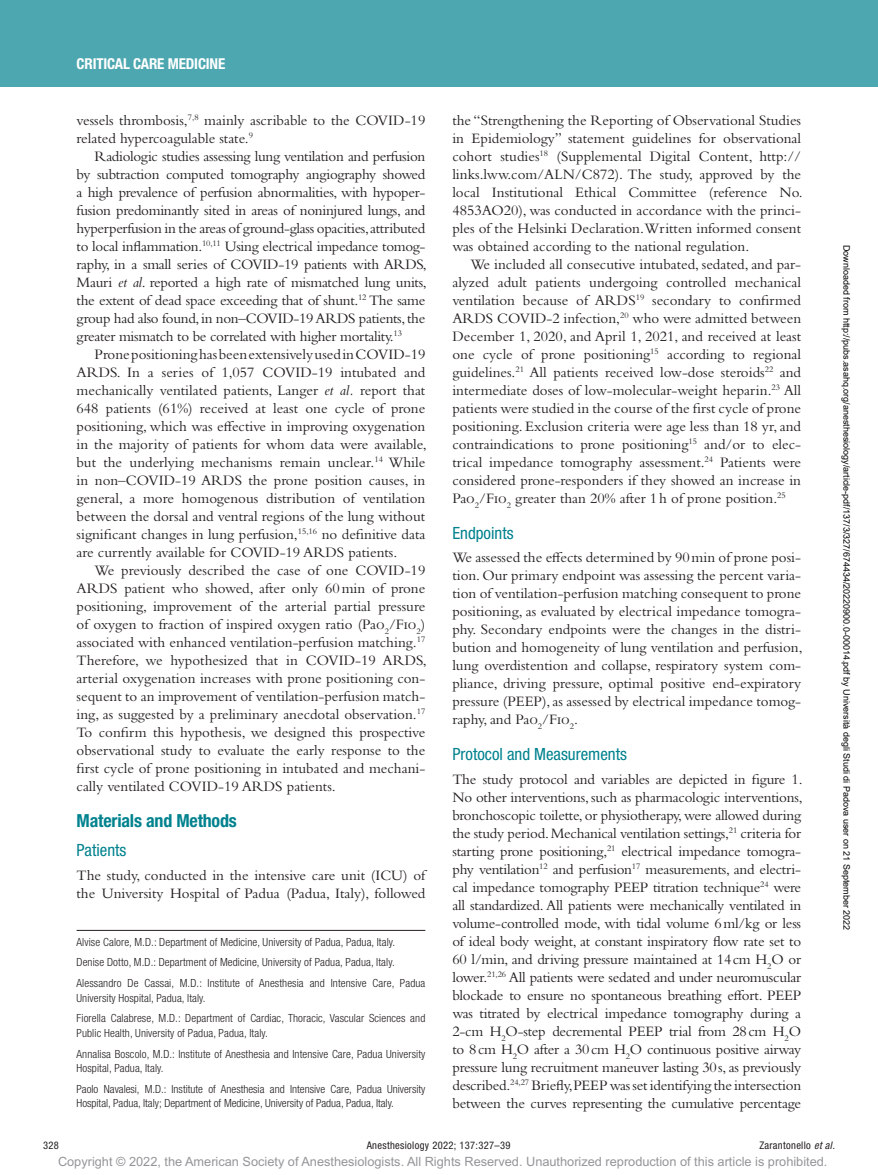
<style>
.page{position:relative;width:878px;height:1175px;background:#fff}
.page>*{position:absolute;margin:0;border:0;box-sizing:border-box;transform-origin:0 0}
.t1{font:700 condensed 18px "Helvetica Neue LT Std";letter-spacing:-.01em;color:#00828e}
.t2{font:condensed 16.8px "Helvetica Neue LT Std";color:#00828e}
.t3{font:15px/18px "Bembo Std";color:#231f20;text-align:justify}
.t4{font:700 condensed 15px "Helvetica Neue LT Std";letter-spacing:-.01em;color:#fff}
.t5{font:12.75px "Arial MT Std";color:#939598}
.t6{font:300 condensed 11.25px/20.5px "Helvetica Neue LT Std";letter-spacing:.01em;color:#231f20}
.t7{font:condensed 10.5px "Helvetica Neue LT Std";letter-spacing:.03em;color:#231f20}
.t8{font:9px "Arial";color:#000}
.s1{font-style:italic}
</style>
<div class="page">
<div style="left:0;top:0;width:878px;height:86px;background:#4da7b0"></div>
<hr style="left:77px;top:930px;width:348px;height:1px;background:#231f20">
<p class="t4" style="left:77px;top:54px;width:150px">CRITICAL CARE MEDICINE</p>
<p class="t3" style="left:77px;top:111px;width:350px">vessels thrombosis,<sup>7,8</sup> mainly ascribable to the COVID-19 related hypercoagulable state.<sup>9</sup></p>
<p class="t3" style="left:77px;top:147px;width:352px;text-indent:18px">Radiologic studies assessing lung ventilation and perfusion by subtraction computed tomography angiography showed a high prevalence of perfusion abnormalities, with hypoper&shy;fusion predominantly sited in areas of noninjured lungs, and hyperperfusion in the areas of ground-glass opacities, attributed to local inflammation.<sup>10,11</sup> Using electrical impedance tomog&shy;raphy, in a small series of COVID-19 patients with ARDS, Mauri <span class="s1">et al</span>. reported a high rate of mismatched lung units, the extent of dead space exceeding that of shunt.<sup>12</sup> The same group had also found, in non–COVID-19 ARDS patients, the greater mismatch to be correlated with higher mortality.<sup>13</sup></p>
<p class="t3" style="left:77px;top:345px;width:352px;text-indent:18px">Prone positioning has been extensively used in COVID-19<br>ARDS. In a series of 1,057 COVID-19 intubated and mechanically ventilated patients, Langer <span class="s1">et al.</span> report that 648 patients (61%) received at least one cycle of prone positioning, which was effective in improving oxygenation in the majority of patients for whom data were available, but the underlying mechanisms remain unclear.<sup>14</sup> While in non–COVID-19 ARDS the prone position causes, in general, a more homogenous distribution of ventilation between the dorsal and ventral regions of the lung without significant changes in lung perfusion,<sup>15,16</sup> no definitive data are currently available for COVID-19 ARDS patients.</p>
<p class="t3" style="left:77px;top:561px;width:352px;text-indent:18px">We previously described the case of one COVID-19<br>ARDS patient who showed, after only 60min of prone positioning, improvement of the arterial partial pressure of oxygen to fraction of inspired oxygen ratio (Pao<sub>2</sub>/Fio<sub>2</sub>) associated with enhanced ventilation-perfusion matching.<sup>17<br></sup>Therefore, we hypothesized that in COVID-19 ARDS, arterial oxygenation increases with prone positioning con&shy;sequent to an improvement of ventilation-perfusion match&shy;ing, as suggested by a preliminary anecdotal observation.<sup>17<br></sup>To confirm this hypothesis, we designed this prospective observational study to evaluate the early response to the first cycle of prone positioning in intubated and mechani&shy;cally ventilated COVID-19 ARDS patients.</p>
<p class="t1" style="left:77px;top:810px;width:162px">Materials and Methods</p>
<p class="t2" style="left:77px;top:840px;width:51px">Patients</p>
<p class="t3" style="left:77px;top:866px;width:350px">The study, conducted in the intensive care unit (ICU) of the University Hospital of Padua (Padua, Italy), followed</p>
<p class="t6" style="left:77px;top:931px;width:350px">Alvise Calore, M.D.: Department of Medicine, University of Padua, Padua, Italy.<br>Denise Dotto, M.D.: Department of Medicine, University of Padua, Padua, Italy.<br>Alessandro De Cassai, M.D.: Institute of Anesthesia and Intensive Care, Padua</p>
<p class="t6" style="left:77px;top:987px;width:350px">University Hospital, Padua, Italy.<br>Fiorella Calabrese, M.D.: Department of Cardiac, Thoracic, Vascular Sciences and</p>
<p class="t6" style="left:77px;top:1022px;width:350px">Public Health, University of Padua, Padua, Italy.<br>Annalisa Boscolo, M.D.: Institute of Anesthesia and Intensive Care, Padua University</p>
<p class="t6" style="left:77px;top:1057px;width:350px">Hospital, Padua, Italy.<br>Paolo Navalesi, M.D.: Institute of Anesthesia and Intensive Care, Padua University</p>
<p class="t6" style="left:77px;top:1093px;width:319px">Hospital, Padua, Italy; Department of Medicine, University of Padua, Padua, Italy.</p>
<p class="t3" style="left:452px;top:111px;width:352px">the “Strengthening the Reporting of Observational Studies in Epidemiology” statement guidelines for observational cohort studies<sup>18</sup> (Supplemental Digital Content, http:// links.lww.com/ALN/C872). The study, approved by the local Institutional Ethical Committee (reference No.<br>4853AO20), was conducted in accordance with the princi&shy;ples of the Helsinki Declaration.Written informed consent was obtained according to the national regulation.</p>
<p class="t3" style="left:452px;top:255px;width:350px;text-indent:18px">We included all consecutive intubated, sedated, and par&shy;alyzed adult patients undergoing controlled mechanical ventilation because of ARDS<sup>19</sup> secondary to confirmed ARDS COVID-2 infection,<sup>20</sup> who were admitted between December 1, 2020, and April 1, 2021, and received at least one cycle of prone positioning<sup>15</sup> according to regional guidelines.<sup>21</sup> All patients received low-dose steroids<sup>22</sup> and intermediate doses of low-molecular-weight heparin.<sup>23</sup> All patients were studied in the course of the first cycle of prone positioning. Exclusion criteria were age less than 18 yr, and contraindications to prone positioning<sup>15</sup> and/or to elec&shy;trical impedance tomography assessment.<sup>24</sup> Patients were considered prone-responders if they showed an increase in Pao<sub>2</sub>/Fio<sub>2</sub> greater than 20% after 1h of prone position.<sup>25</sup></p>
<p class="t2" style="left:452px;top:523px;width:63px">Endpoints</p>
<p class="t3" style="left:452px;top:547px;width:352px">We assessed the effects determined by 90min of prone posi&shy;tion. Our primary endpoint was assessing the percent varia&shy;tion of ventilation-perfusion matching consequent to prone positioning, as evaluated by electrical impedance tomogra&shy;phy. Secondary endpoints were the changes in the distri&shy;bution and homogeneity of lung ventilation and perfusion, lung overdistention and collapse, respiratory system com&shy;pliance, driving pressure, optimal positive end-expiratory pressure (PEEP), as assessed by electrical impedance tomog&shy;raphy, and Pao<sub>2</sub>/Fio<sub>2</sub>.</p>
<p class="t2" style="left:452px;top:744px;width:176px">Protocol and Measurements</p>
<p class="t3" style="left:452px;top:769px;width:352px">The study protocol and variables are depicted in figure 1.<br>No other interventions, such as pharmacologic interventions, bronchoscopic toilette, or physiotherapy, were allowed during the study period. Mechanical ventilation settings,<sup>21</sup> criteria for starting prone positioning,<sup>21</sup> electrical impedance tomogra&shy;phy ventilation<sup>12</sup> and perfusion<sup>17</sup> measurements, and electri&shy;cal impedance tomography PEEP titration technique<sup>24</sup> were all standardized. All patients were mechanically ventilated in volume-controlled mode, with tidal volume 6ml/kg or less of ideal body weight, at constant inspiratory flow rate set to 60 l/min, and driving pressure maintained at 14cm H<sub>2</sub>O or lower.<sup>21,26</sup> All patients were sedated and under neuromuscular blockade to ensure no spontaneous breathing effort. PEEP was titrated by electrical impedance tomography during a 2-cm H<sub>2</sub>O-step decremental PEEP trial from 28cm H<sub>2</sub>O to 8cm H<sub>2</sub>O after a 30cm H<sub>2</sub>O continuous positive airway pressure lung recruitment maneuver lasting 30s, as previously described.<sup>24,27</sup> Briefly,PEEP was set identifying the intersection between the curves representing the cumulative percentage</p>
<p class="t8" style="left:850px;top:244px;width:687px;rotate:90deg">Downloaded from http://pubs.asahq.org/anesthesiology/article-pdf/137/3/327/674434/20220900.0-00014.pdf by Università degli Studi di Padova user on 21 September 2022</p>
<p class="t7" style="left:43px;top:1139px;width:17px">328</p>
<p class="t7" style="left:367px;top:1139px;width:145px">Anesthesiology 2022; 137:327–39</p>
<p class="t7" style="left:759px;top:1139px;width:77px">Zarantonello <span class="s1">et al.</span></p>
<p class="t5" style="left:58px;top:1154px;width:771px">Copyright © 2022, the American Society of Anesthesiologists. All Rights Reserved. Unauthorized reproduction of this article is prohibited.</p>
</div>
